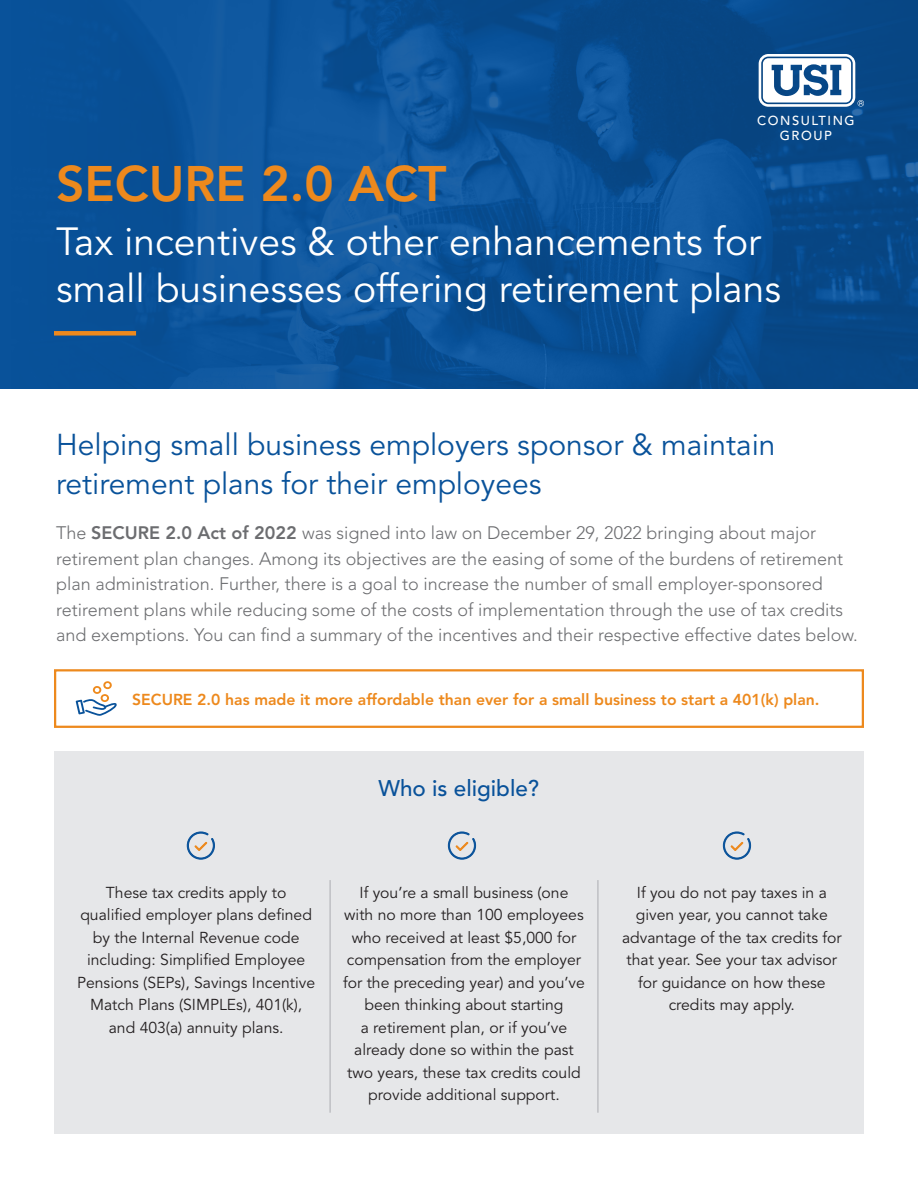
<style>
.page{position:relative;width:918px;height:1188px;background:#fff}
.page>*{position:absolute;margin:0;border:0;box-sizing:border-box;transform-origin:0 0}
.t1{font:800 49.5px "Avenir LT Std";color:#ed891d}
.t2{font:39px/46.8px "Avenir LT Std";color:#fff}
.Subheader{font:30px/39px "Avenir LT Std";color:#09529a}
.Subhead_2{font:500 22.5px "Avenir LT Std";color:#09529a}
.Intro_copy{font:300 18px/25.5px "Avenir LT Std";color:#6c6d70}
.Body_Copy__less_lead{font:15.75px/22.5px "Avenir LT Std";color:#231f20;text-align:center}
.Call_out_copy{font:800 15.75px "Avenir LT Std";color:#ed891d}
.t3{font:500 12.9px/14.5px "Avenir LT Std";letter-spacing:.12em;color:#fff;text-align:center}
.s1{font-weight:800}
</style>
<div class="page">
<div style="left:54px;top:752px;width:810px;height:382px;background:#e6e7e9"></div>
<img style="left:0;top:0;width:918px;height:389px">
<svg style="left:759px;top:54px;width:105px;height:53px"></svg>
<div style="left:54px;top:331px;width:82px;height:5px;background:#ed891d"></div>
<div style="left:54px;top:669px;width:810px;height:59px;border:2px solid #ed891d"></div>
<hr style="left:330px;top:880px;width:1px;height:233px;background:#b2b3b7">
<hr style="left:597px;top:880px;width:1px;height:233px;background:#b2b3b7">
<svg style="left:186px;top:831px;width:29px;height:29px"></svg>
<svg style="left:448px;top:831px;width:29px;height:29px"></svg>
<svg style="left:723px;top:831px;width:29px;height:29px"></svg>
<svg style="left:76px;top:681px;width:41px;height:35px"></svg>
<p class="t3" style="left:757px;top:114px;width:99px">CONSULTING<br>GROUP</p>
<p class="t1" style="left:56px;top:154px;width:392px">SECURE 2.0 ACT</p>
<p class="t2" style="left:56px;top:219px;width:727px">Tax incentives &amp; other enhancements for small businesses offering retirement plans</p>
<p class="Subheader" style="left:56px;top:426px;width:721px">Helping small business employers sponsor &amp; maintain retirement plans for their employees</p>
<p class="Intro_copy" style="left:56px;top:521px;width:803px">The <span class="s1">SECURE 2.0 Act of 2022</span> was signed into law on December 29, 2022 bringing about major retirement plan changes. Among its objectives are the easing of some of the burdens of retirement plan administration. Further, there is a goal to increase the number of small employer-sponsored retirement plans while reducing some of the costs of implementation through the use of tax credits and exemptions. You can find a summary of the incentives and their respective effective dates below.</p>
<p class="Call_out_copy" style="left:132px;top:690px;width:689px">SECURE 2.0 has made it more affordable than ever for a small business to start a 401(k) plan.</p>
<p class="Subhead_2" style="left:378px;top:775px;width:162px">Who is eligible?</p>
<p class="Body_Copy__less_lead" style="left:77px;top:882px;width:240px">These tax credits apply to qualified employer plans defined by the Internal Revenue code including: Simplified Employee<br>Pensions (SEPs), Savings Incentive<br>Match Plans (SIMPLEs), 401(k), and 403(a) annuity plans.</p>
<p class="Body_Copy__less_lead" style="left:343px;top:882px;width:243px">If you’re a small business (one with no more than 100 employees who received at least $5,000 for compensation from the employer for the preceding year) and you’ve been thinking about starting<br>a retirement plan, or if you’ve already done so within the past two years, these tax credits could provide additional support.</p>
<p class="Body_Copy__less_lead" style="left:622px;top:882px;width:221px">If you do not pay taxes in a given year, you cannot take advantage of the tax credits for that year. See your tax advisor for guidance on how these credits may apply.</p>
</div>
